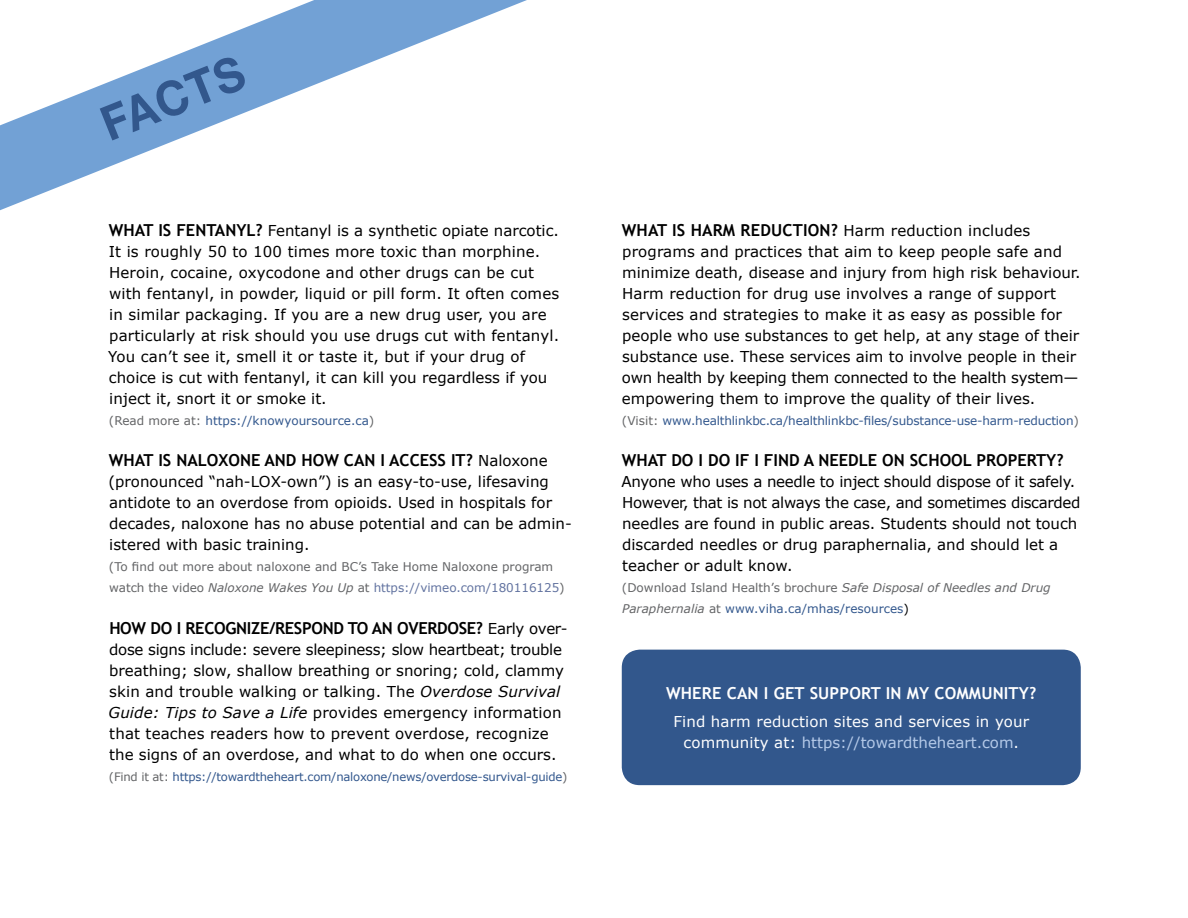
<style>
.page{position:relative;width:1188px;height:918px;background:#fff}
.page>*{position:absolute;margin:0;border:0;box-sizing:border-box;transform-origin:0 0}
.t1{font:700 48px "Helvetica Neue LT Std";color:#32578c;scale:.94 1}
.t2{font:700 16.5px "Trebuchet MS";color:#000}
.t3{font:700 16.5px "Trebuchet MS";letter-spacing:-.02em;color:#000}
.t4{font:700 16.5px "Trebuchet MS";letter-spacing:.01em;color:#fff}
.t5{font:15px/21px "Verdana";color:#000}
.t6{font:15px/21px "Verdana";letter-spacing:.01em;color:#fff;text-align:center}
.t7{font:12px/21px "Verdana";letter-spacing:-.005em;color:#636466}
.t8{font:12px "Verdana";letter-spacing:-.015em;color:#32578d}
.t9{font:italic 12px/21px "Verdana";color:#636466}
.t10{font:11.7px "Verdana";letter-spacing:-.02em;color:#32578d}
.s1{color:#32578d}
.s2{font-family:"Trebuchet MS";font-weight:700;font-size:16.5px}
.s3{color:#636466}
.s4{font-family:"Verdana";font-weight:400;font-size:15px}
.s5{font-style:italic}
.s6{color:#6273a0}
.s7{font-style:normal}
.s8{font-style:normal;color:#32578d}
.s9{font-style:normal;color:#000}
.s10{color:#b4c9e8}
</style>
<div class="page">
<svg style="left:0;top:0;width:527px;height:210px"></svg>
<div style="left:622px;top:650px;width:459px;height:135px;background:#32578c;border-radius:18px"></div>
<h1 class="t1" style="left:92px;top:98px;width:161px;rotate:-22deg">FACT<span class="s1">S</span></h1>
<p class="t5" style="left:108px;top:220px;width:453px"><span class="s2">WHAT IS FENTANYL?</span> Fentanyl is a synthetic opiate narcotic.<br>It is roughly 50 to 100 times more toxic than morphine.<br>Heroin, cocaine, oxycodone and other drugs can be cut with fentanyl, in powder, liquid or pill form. It often comes in similar packaging. If you are a new drug user, you are particularly at risk should you use drugs cut with fentanyl.<br>You can’t see it, smell it or taste it, but if your drug of choice is cut with fentanyl, it can kill you regardless if you inject it, snort it or smoke it.</p>
<p class="t8" style="left:109px;top:412px;width:267px"><span class="s3">(Read more at:</span> https://knowyoursource.ca<span class="s3">)</span></p>
<p class="t2" style="left:109px;top:450px;width:440px">WHAT IS NALOXONE AND HOW CAN I ACCESS IT? <span class="s4">Naloxone</span></p>
<p class="t5" style="left:108px;top:471px;width:465px">(pronounced “nah-LOX-own”) is an easy-to-use, lifesaving antidote to an overdose from opioids. Used in hospitals for decades, naloxone has no abuse potential and can be admin&shy;istered with basic training.</p>
<p class="t7" style="left:109px;top:556px;width:457px">(To find out more about naloxone and BC’s Take Home Naloxone program watch the video <span class="s5">Naloxone Wakes You Up</span> at <span class="s6">https://vimeo.com/180116125</span>)</p>
<p class="t3" style="left:109px;top:617px;width:460px">HOW DO I RECOGNIZE/RESPOND TO AN OVERDOSE? <span class="s4">Early over-</span></p>
<p class="t5" style="left:109px;top:638px;width:457px">dose signs include: severe sleepiness; slow heartbeat; trouble breathing; slow, shallow breathing or snoring; cold, clammy skin and trouble walking or talking. The <span class="s5">Overdose Survival Guide: Tips to Save a Life</span> provides emergency information that teaches readers how to prevent overdose, recognize the signs of an overdose, and what to do when one occurs.</p>
<p class="t10" style="left:109px;top:768px;width:460px"><span class="s3">(Find it at:</span> https://towardtheheart.com/naloxone/news/overdose-survival-guide<span class="s3">)</span></p>
<p class="t5" style="left:622px;top:220px;width:460px"><span class="s2">WHAT IS HARM REDUCTION?</span> Harm reduction includes programs and practices that aim to keep people safe and minimize death, disease and injury from high risk behaviour.<br>Harm reduction for drug use involves a range of support services and strategies to make it as easy as possible for people who use substances to get help, at any stage of their substance use. These services aim to involve people in their own health by keeping them connected to the health system— empowering them to improve the quality of their lives.</p>
<p class="t8" style="left:622px;top:412px;width:459px"><span class="s3">(Visit:</span> www.healthlinkbc.ca/healthlinkbc-files/substance-use-harm-reduction<span class="s3">)</span></p>
<p class="t2" style="left:622px;top:450px;width:443px">WHAT DO I DO IF I FIND A NEEDLE ON SCHOOL PROPERTY?</p>
<p class="t5" style="left:621px;top:471px;width:460px">Anyone who uses a needle to inject should dispose of it safely.<br>However, that is not always the case, and sometimes discarded needles are found in public areas. Students should not touch discarded needles or drug paraphernalia, and should let a teacher or adult know.</p>
<p class="t9" style="left:622px;top:577px;width:430px"><span class="s7">(Download Island Health’s brochure</span> Safe Disposal of Needles and Drug<br>Paraphernalia <span class="s7">at</span> <span class="s8">www.viha.ca/mhas/resources</span><span class="s9">)</span></p>
<p class="t4" style="left:666px;top:683px;width:372px">WHERE CAN I GET SUPPORT IN MY COMMUNITY?</p>
<p class="t6" style="left:673px;top:711px;width:357px">Find harm reduction sites and services in your community at: <span class="s10">https://towardtheheart.com</span>.</p>
</div>
